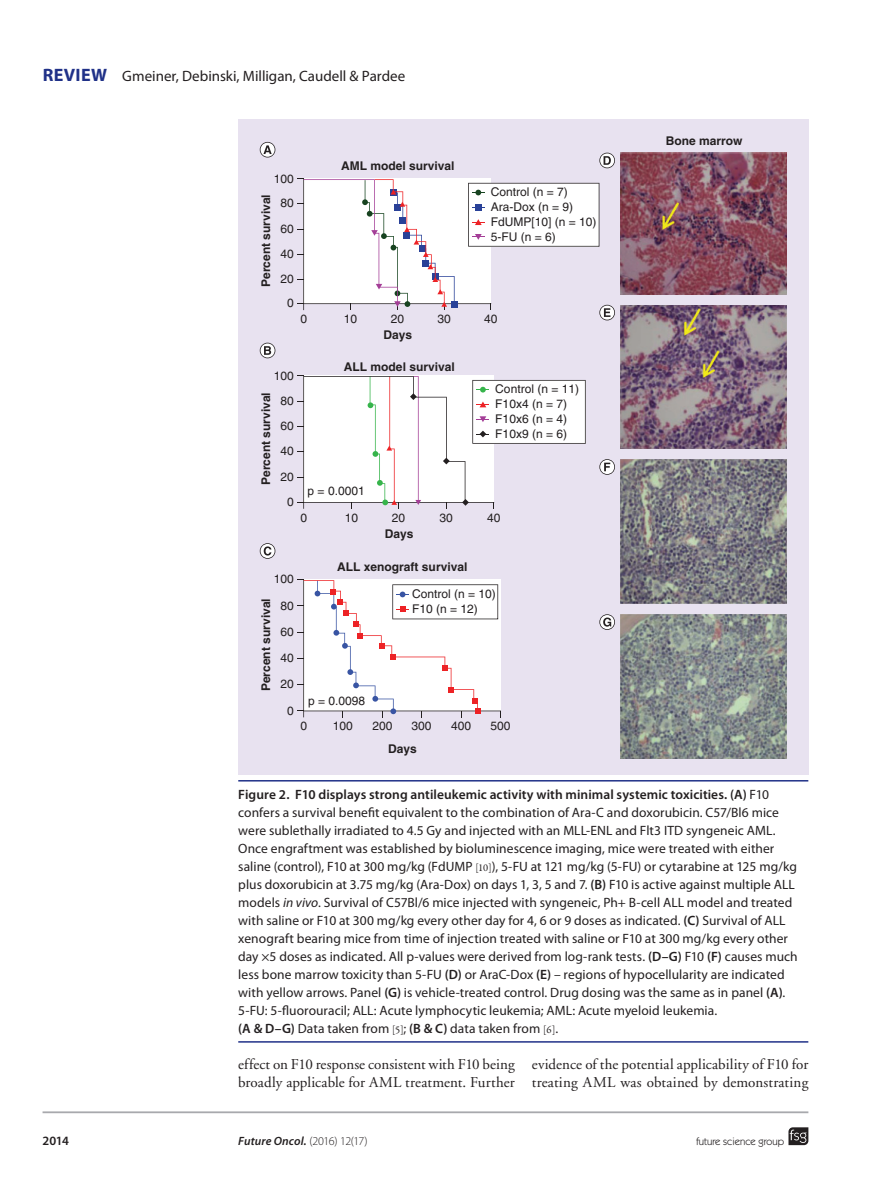
<style>
.page{position:relative;width:885px;height:1191px;background:#fff}
.page>*{position:absolute;margin:0;border:0;box-sizing:border-box;transform-origin:0 0}
.t1{font:700 18px "Myriad Pro";color:#203188}
.bodyindent{font:15px/18px "Adobe Garamond";letter-spacing:.005em;color:#231f20}
.t2{font:15px "Myriad Pro";color:#231f20}
.figurecaption{font:13.5px/18px "Myriad Pro";letter-spacing:.005em;color:#231f20}
.t3{font:600 12.75px "Myriad Pro";color:#231f20}
.t4{font:12px/14.9px "Helvetica LT Std";color:#231f20}
.t5{font:700 12px "Helvetica LT Std";color:#231f20}
.t6{font:italic 600 12px "Myriad Pro";letter-spacing:.01em;color:#231f20}
.t7{font:10.5px "Itc Kabel";color:#231f20}
.s1{font-weight:600}
.s2{font-family:"Garamond Premr Pro";font-size:10.5px}
.s3{font-style:italic}
.s4{font-weight:300;font-style:normal}
</style>
<div class="page">
<svg style="left:788px;top:1127px;width:20px;height:18px"></svg>
<hr style="left:43px;top:1111px;width:765px;height:2px;background:#a8a9ad">
<hr style="left:238px;top:780px;width:570px;height:1px;background:#203188">
<hr style="left:238px;top:1041px;width:570px;height:1px;background:#203188">
<div style="left:238px;top:119px;width:570px;height:655px;background:#e8e2f0"></div>
<img style="left:620px;top:614px;width:166px;height:144px">
<img style="left:620px;top:459px;width:166px;height:145px">
<img style="left:620px;top:305px;width:166px;height:144px">
<img style="left:620px;top:153px;width:166px;height:141px">
<svg style="left:260px;top:142px;width:15px;height:15px"></svg>
<svg style="left:297px;top:375px;width:288px;height:134px"></svg>
<svg style="left:260px;top:343px;width:15px;height:15px"></svg>
<svg style="left:297px;top:579px;width:204px;height:138px;background:#f6f1f3"></svg>
<svg style="left:260px;top:543px;width:15px;height:16px"></svg>
<svg style="left:599px;top:153px;width:16px;height:15px"></svg>
<svg style="left:297px;top:178px;width:318px;height:142px"></svg>
<svg style="left:599px;top:459px;width:16px;height:16px"></svg>
<svg style="left:599px;top:614px;width:16px;height:16px"></svg>
<h1 class="t1" style="left:43px;top:63px;width:52px">REVIEW</h1>
<p class="t2" style="left:122px;top:67px;width:284px">Gmeiner, Debinski, Milligan, Caudell &amp; Pardee</p>
<p class="t4" style="left:274px;top:171px;width:22px">100</p>
<p class="t5" style="left:258px;top:287px;width:94px;rotate:-90deg">Percent survival</p>
<p class="t4" style="left:280px;top:196px;width:15px">80</p>
<p class="t4" style="left:280px;top:221px;width:15px">60</p>
<p class="t4" style="left:280px;top:246px;width:15px">40</p>
<p class="t4" style="left:280px;top:271px;width:15px">20</p>
<p class="t4" style="left:287px;top:296px;width:8px">0</p>
<p class="t5" style="left:341px;top:159px;width:115px">AML model survival</p>
<p class="t4" style="left:490px;top:184px;width:107px">Control (n = 7)<br>Ara-Dox (n = 9)<br>FdUMP[10] (n = 10)<br>5-FU (n = 6)</p>
<p class="t4" style="left:300px;top:311px;width:8px">0</p>
<p class="t4" style="left:344px;top:311px;width:15px">10</p>
<p class="t4" style="left:391px;top:311px;width:15px">20</p>
<p class="t4" style="left:437px;top:311px;width:15px">30</p>
<p class="t4" style="left:484px;top:311px;width:15px">40</p>
<p class="t5" style="left:383px;top:327px;width:30px">Days</p>
<p class="t4" style="left:274px;top:368px;width:22px">100</p>
<p class="t5" style="left:258px;top:485px;width:94px;rotate:-90deg">Percent survival</p>
<p class="t4" style="left:280px;top:393px;width:15px">80</p>
<p class="t4" style="left:280px;top:418px;width:15px">60</p>
<p class="t4" style="left:280px;top:444px;width:15px">40</p>
<p class="t4" style="left:280px;top:469px;width:15px">20</p>
<p class="t4" style="left:287px;top:494px;width:8px">0</p>
<p class="t5" style="left:344px;top:360px;width:112px">ALL model survival</p>
<p class="t4" style="left:307px;top:483px;width:59px">p = 0.0001</p>
<p class="t4" style="left:495px;top:381px;width:85px">Control (n = 11)<br>F10x4 (n = 7)<br>F10x6 (n = 4)<br>F10x9 (n = 6)</p>
<p class="t4" style="left:300px;top:510px;width:8px">0</p>
<p class="t4" style="left:345px;top:510px;width:15px">10</p>
<p class="t4" style="left:392px;top:510px;width:15px">20</p>
<p class="t4" style="left:439px;top:510px;width:15px">30</p>
<p class="t4" style="left:487px;top:510px;width:15px">40</p>
<p class="t4" style="left:274px;top:572px;width:22px">100</p>
<p class="t5" style="left:258px;top:691px;width:94px;rotate:-90deg">Percent survival</p>
<p class="t4" style="left:280px;top:598px;width:15px">80</p>
<p class="t4" style="left:280px;top:624px;width:15px">60</p>
<p class="t4" style="left:280px;top:650px;width:15px">40</p>
<p class="t4" style="left:280px;top:676px;width:15px">20</p>
<p class="t4" style="left:287px;top:703px;width:8px">0</p>
<p class="t5" style="left:385px;top:527px;width:30px">Days</p>
<p class="t5" style="left:337px;top:560px;width:132px">ALL xenograft survival</p>
<p class="t4" style="left:308px;top:693px;width:59px">p = 0.0098</p>
<p class="t4" style="left:412px;top:586px;width:85px">Control (n = 10)<br>F10 (n = 12)</p>
<p class="t4" style="left:300px;top:718px;width:8px">0</p>
<p class="t4" style="left:333px;top:718px;width:22px">100</p>
<p class="t4" style="left:372px;top:718px;width:22px">200</p>
<p class="t4" style="left:411px;top:718px;width:22px">300</p>
<p class="t4" style="left:451px;top:718px;width:22px">400</p>
<p class="t4" style="left:490px;top:718px;width:22px">500</p>
<p class="t5" style="left:388px;top:741px;width:30px">Days</p>
<p class="t5" style="left:665px;top:133px;width:78px">Bone marrow</p>
<p class="figurecaption" style="left:238px;top:785px;width:561px"><span class="s1">Figure 2. F10 displays strong antileukemic activity with minimal systemic toxicities. (A)</span> F10 confers a survival benefit equivalent to the combination of Ara-C and doxorubicin. C57/Bl6 mice were sublethally irradiated to 4.5 Gy and injected with an MLL-ENL and Flt3 ITD syngeneic AML.<br>Once engraftment was established by bioluminescence imaging, mice were treated with either saline (control), F10 at 300 mg/kg (FdUMP <span class="s2">[10]</span>), 5-FU at 121 mg/kg (5-FU) or cytarabine at 125 mg/kg plus doxorubicin at 3.75 mg/kg (Ara-Dox) on days 1, 3, 5 and 7. <span class="s1">(B)</span> F10 is active against multiple ALL models <span class="s3">in vivo</span>. Survival of C57Bl/6 mice injected with syngeneic, Ph+ B-cell ALL model and treated with saline or F10 at 300 mg/kg every other day for 4, 6 or 9 doses as indicated. <span class="s1">(C)</span> Survival of ALL xenograft bearing mice from time of injection treated with saline or F10 at 300 mg/kg every other day ×5 doses as indicated. All p-values were derived from log-rank tests. <span class="s1">(D–G)</span> F10 <span class="s1">(F)</span> causes much less bone marrow toxicity than 5-FU <span class="s1">(D)</span> or AraC-Dox <span class="s1">(E)</span> – regions of hypocellularity are indicated with yellow arrows. Panel <span class="s1">(G)</span> is vehicle-treated control. Drug dosing was the same as in panel <span class="s1">(A)</span>.<br>5-FU: 5-fluorouracil; ALL: Acute lymphocytic leukemia; AML: Acute myeloid leukemia.<br><span class="s1">(A &amp; D–G)</span> Data taken from <span class="s2">[5]</span>; <span class="s1">(B &amp; C)</span> data taken from <span class="s2">[6]</span>.</p>
<p class="bodyindent" style="left:238px;top:1055px;width:278px">effect on F10 response consistent with F10 being broadly applicable for AML treatment. Further</p>
<p class="bodyindent" style="left:531px;top:1055px;width:278px">evidence of the potential applicability of F10 for treating AML was obtained by demonstrating</p>
<p class="t3" style="left:43px;top:1132px;width:28px">2014</p>
<p class="t6" style="left:238px;top:1133px;width:131px">Future Oncol. <span class="s4">(2016) 12(17)</span></p>
<p class="t7" style="left:696px;top:1135px;width:90px">future science group</p>
</div>
